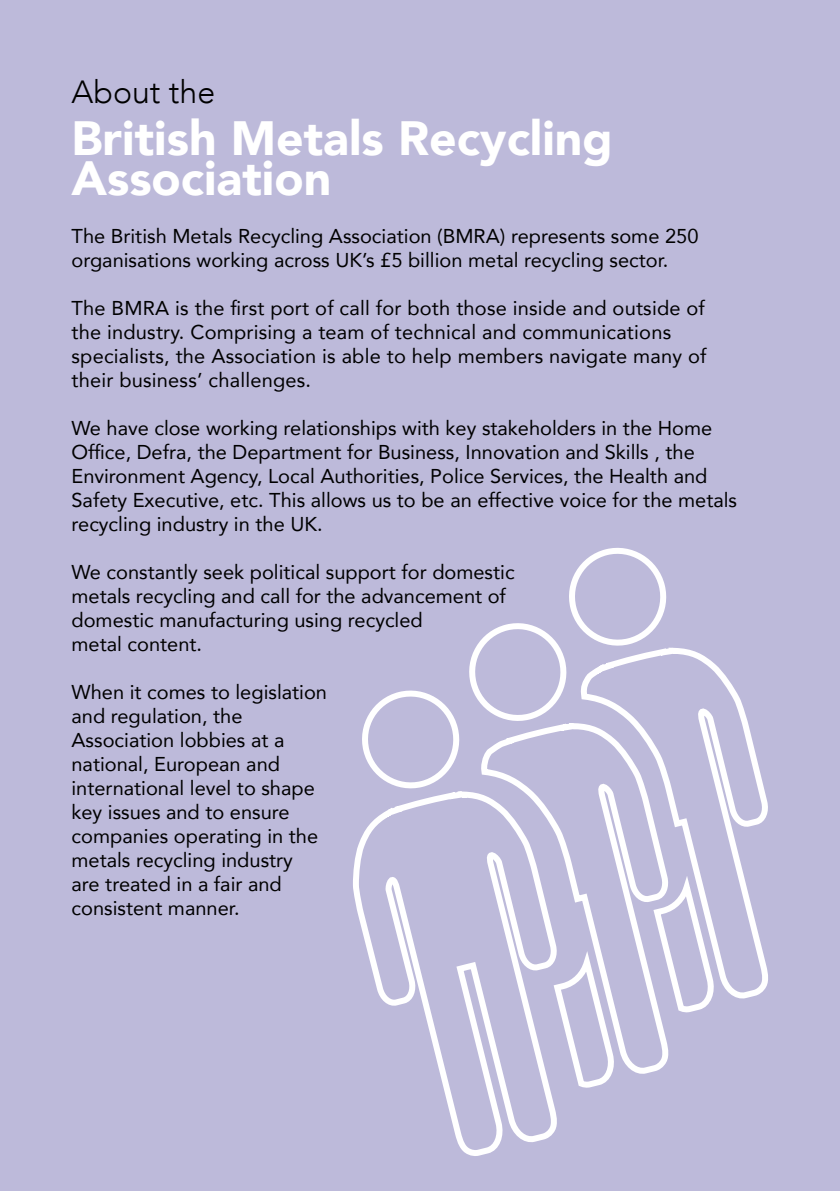
<style>
.page{position:relative;width:840px;height:1191px;background:#fff}
.page>*{position:absolute;margin:0;border:0;box-sizing:border-box;transform-origin:0 0}
.t1{font:900 48px/40px "Avenir";color:#fff}
.t2{font:300 32px "Avenir";color:#000}
.t3{font:20px/24px "Avenir";color:#000}
</style>
<div class="page">
<div style="left:0;top:0;width:839px;height:1191px;background:#bdbada"></div>
<svg style="left:353px;top:797px;width:204px;height:359px"></svg>
<svg style="left:549px;top:1072px;width:64px;height:16px"></svg>
<svg style="left:478px;top:797px;width:191px;height:275px"></svg>
<svg style="left:362px;top:548px;width:305px;height:249px"></svg>
<svg style="left:649px;top:997px;width:63px;height:15px"></svg>
<svg style="left:577px;top:644px;width:191px;height:353px"></svg>
<h2 class="t2" style="left:71px;top:73px;width:145px">About the</h2>
<h1 class="t1" style="left:71px;top:117px;width:542px">British Metals Recycling<br>Association</h1>
<p class="t3" style="left:71px;top:223px;width:628px">The British Metals Recycling Association (BMRA) represents some 250 organisations working across UK’s £5 billion metal recycling sector.</p>
<p class="t3" style="left:71px;top:295px;width:636px">The BMRA is the first port of call for both those inside and outside of the industry. Comprising a team of technical and communications specialists, the Association is able to help members navigate many of their business’ challenges.</p>
<p class="t3" style="left:71px;top:415px;width:666px">We have close working relationships with key stakeholders in the Home Office, Defra, the Department for Business, Innovation and Skills , the Environment Agency, Local Authorities, Police Services, the Health and Safety Executive, etc. This allows us to be an effective voice for the metals recycling industry in the UK.</p>
<p class="t3" style="left:71px;top:559px;width:444px">We constantly seek political support for domestic metals recycling and call for the advancement of domestic manufacturing using recycled<br>metal content.</p>
<p class="t3" style="left:71px;top:679px;width:257px">When it comes to legislation and regulation, the<br>Association lobbies at a national, European and international level to shape key issues and to ensure companies operating in the metals recycling industry<br>are treated in a fair and consistent manner.</p>
</div>
